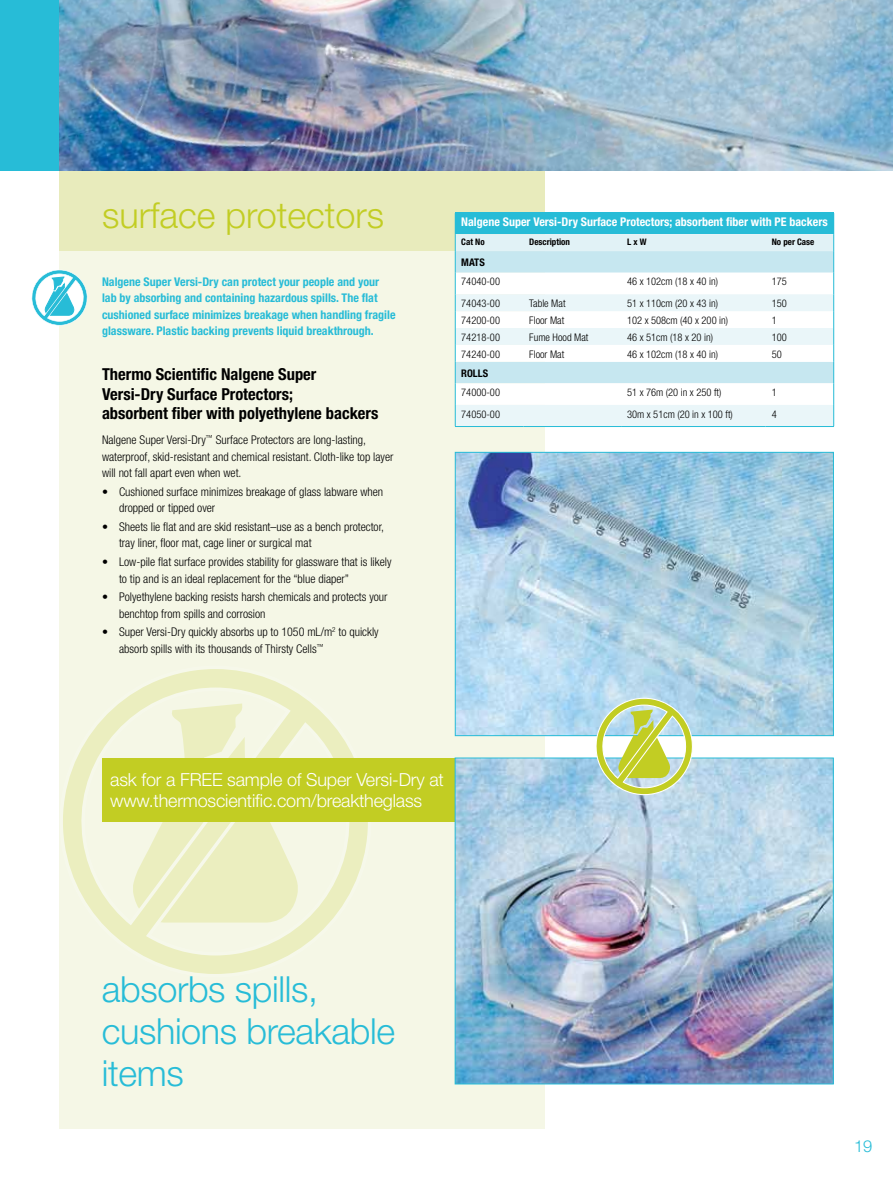
<style>
.page{position:relative;width:893px;height:1188px;background:#fff}
.page>*{position:absolute;margin:0;border:0;box-sizing:border-box;transform-origin:0 0}
.t1{font:300 36px/42px "Helvetica Neue";letter-spacing:-.01em;color:#27bcd7}
.t2{font:300 36px "Helvetica Neue";color:#c2cd23}
.t3{font:300 18px/21px "Helvetica Neue";letter-spacing:-.01em;color:#fff}
.t4{font:700 condensed 16.5px/19.5px "Helvetica Neue";color:#000}
.t5{font:300 16.5px "Helvetica Neue";color:#27bcd7}
.t6{font:300 condensed 12px/16.5px "Helvetica Neue";color:#000}
.t7{font:700 condensed 12px/16.5px "Helvetica Neue";color:#27bcd7}
.t8{font:700 condensed 12px "Helvetica Neue";color:#fff}
.t9{font:300 condensed 10.5px "Helvetica Neue";color:#000}
.t10{font:700 condensed 10.5px "Helvetica Neue";color:#000}
.t11{font:700 condensed 9px "Helvetica Neue";color:#000}
</style>
<div class="page">
<div style="left:60px;top:251px;width:485px;height:877px;background:#f5f7e6"></div>
<svg style="left:63px;top:669px;width:305px;height:305px"></svg>
<div style="left:60px;top:170px;width:485px;height:81px;background:#e8ebbc"></div>
<div style="left:0;top:0;width:60px;height:170px;background:#27bcd7"></div>
<img style="left:60px;top:0;width:833px;height:170px">
<svg style="left:455px;top:213px;width:379px;height:213px"></svg>
<hr style="left:455px;top:426px;width:68px;height:1px;background:#27bcd7">
<hr style="left:523px;top:426px;width:98px;height:1px;background:#27bcd7">
<hr style="left:621px;top:426px;width:145px;height:1px;background:#27bcd7">
<hr style="left:766px;top:426px;width:68px;height:1px;background:#27bcd7">
<div style="left:102px;top:758px;width:410px;height:64px;background:#c2cd23"></div>
<img style="left:457px;top:760px;width:375px;height:322px">
<div style="left:455px;top:758px;width:379px;height:326px;border:1px solid #27bcd7"></div>
<img style="left:457px;top:454px;width:375px;height:280px">
<div style="left:455px;top:452px;width:379px;height:284px;border:1px solid #27bcd7"></div>
<svg style="left:32px;top:270px;width:55px;height:56px"></svg>
<svg style="left:595px;top:698px;width:98px;height:97px;background:#c7da9e"></svg>
<h1 class="t2" style="left:102px;top:193px;width:284px">surface protectors</h1>
<p class="t7" style="left:102px;top:273px;width:295px">Nalgene Super Versi-Dry can protect your people and your lab by absorbing and containing hazardous spills. The flat cushioned surface minimizes breakage when handling fragile glassware. Plastic backing prevents liquid breakthrough.</p>
<h3 class="t4" style="left:102px;top:364px;width:278px">Thermo Scientific Nalgene Super<br>Versi-Dry Surface Protectors;<br>absorbent fiber with polyethylene backers</h3>
<p class="t6" style="left:102px;top:432px;width:293px">Nalgene Super Versi-Dry<sup>™</sup> Surface Protectors are long-lasting, waterproof, skid-resistant and chemical resistant. Cloth-like top layer will not fall apart even when wet.</p>
<p class="t6" style="left:119px;top:483px;width:266px;text-indent:-17px">• Cushioned surface minimizes breakage of glass labware when dropped or tipped over</p>
<p class="t6" style="left:119px;top:518px;width:266px;text-indent:-17px">• Sheets lie flat and are skid resistant–use as a bench protector, tray liner, floor mat, cage liner or surgical mat</p>
<p class="t6" style="left:119px;top:553px;width:274px;text-indent:-17px">• Low-pile flat surface provides stability for glassware that is likely to tip and is an ideal replacement for the “blue diaper”</p>
<p class="t6" style="left:119px;top:589px;width:270px;text-indent:-17px">• Polyethylene backing resists harsh chemicals and protects your benchtop from spills and corrosion</p>
<p class="t6" style="left:119px;top:624px;width:261px;text-indent:-17px">• Super Versi-Dry quickly absorbs up to 1050 mL/m<sup>2</sup> to quickly absorb spills with its thousands of Thirsty Cells<sup>™</sup></p>
<p class="t8" style="left:461px;top:215px;width:368px">Nalgene Super Versi-Dry Surface Protectors; absorbent fiber with PE backers</p>
<p class="t11" style="left:461px;top:237px;width:25px">Cat No</p>
<p class="t11" style="left:529px;top:237px;width:42px">Description</p>
<p class="t11" style="left:627px;top:237px;width:21px">L x W</p>
<p class="t11" style="left:772px;top:237px;width:44px">No per Case</p>
<p class="t10" style="left:461px;top:256px;width:14px">Mats</p>
<p class="t9" style="left:461px;top:276px;width:40px">74040-00</p>
<p class="t9" style="left:627px;top:276px;width:92px">46 x 102cm (18 x 40 in)</p>
<p class="t9" style="left:772px;top:276px;width:17px">175</p>
<p class="t9" style="left:461px;top:297px;width:40px">74043-00</p>
<p class="t9" style="left:529px;top:297px;width:38px">Table Mat</p>
<p class="t9" style="left:627px;top:297px;width:92px">51 x 110cm (20 x 43 in)</p>
<p class="t9" style="left:772px;top:297px;width:17px">150</p>
<p class="t9" style="left:461px;top:314px;width:40px">74200-00</p>
<p class="t9" style="left:529px;top:314px;width:37px">Floor Mat</p>
<p class="t9" style="left:627px;top:314px;width:103px">102 x 508cm (40 x 200 in)</p>
<p class="t9" style="left:772px;top:314px;width:7px">1</p>
<p class="t9" style="left:461px;top:331px;width:40px">74218-00</p>
<p class="t9" style="left:529px;top:331px;width:61px">Fume Hood Mat</p>
<p class="t9" style="left:627px;top:331px;width:87px">46 x 51cm (18 x 20 in)</p>
<p class="t9" style="left:772px;top:331px;width:17px">100</p>
<p class="t9" style="left:461px;top:348px;width:40px">74240-00</p>
<p class="t9" style="left:529px;top:348px;width:37px">Floor Mat</p>
<p class="t9" style="left:627px;top:348px;width:92px">46 x 102cm (18 x 40 in)</p>
<p class="t9" style="left:772px;top:348px;width:12px">50</p>
<p class="t10" style="left:461px;top:367px;width:12px">Rolls</p>
<p class="t9" style="left:461px;top:386px;width:40px">74000-00</p>
<p class="t9" style="left:627px;top:386px;width:96px">51 x 76m (20 in x 250 ft)</p>
<p class="t9" style="left:772px;top:386px;width:7px">1</p>
<p class="t9" style="left:461px;top:408px;width:40px">74050-00</p>
<p class="t9" style="left:627px;top:408px;width:107px">30m x 51cm (20 in x 100 ft)</p>
<p class="t9" style="left:772px;top:408px;width:7px">4</p>
<h2 class="t3" style="left:110px;top:769px;width:335px">ask for a FREE sample of Super Versi-Dry at www.thermoscientific.com/breaktheglass</h2>
<h1 class="t1" style="left:102px;top:967px;width:295px">absorbs spills, cushions breakable items</h1>
<h3 class="t5" style="left:854px;top:1136px;width:20px">19</h3>
</div>
